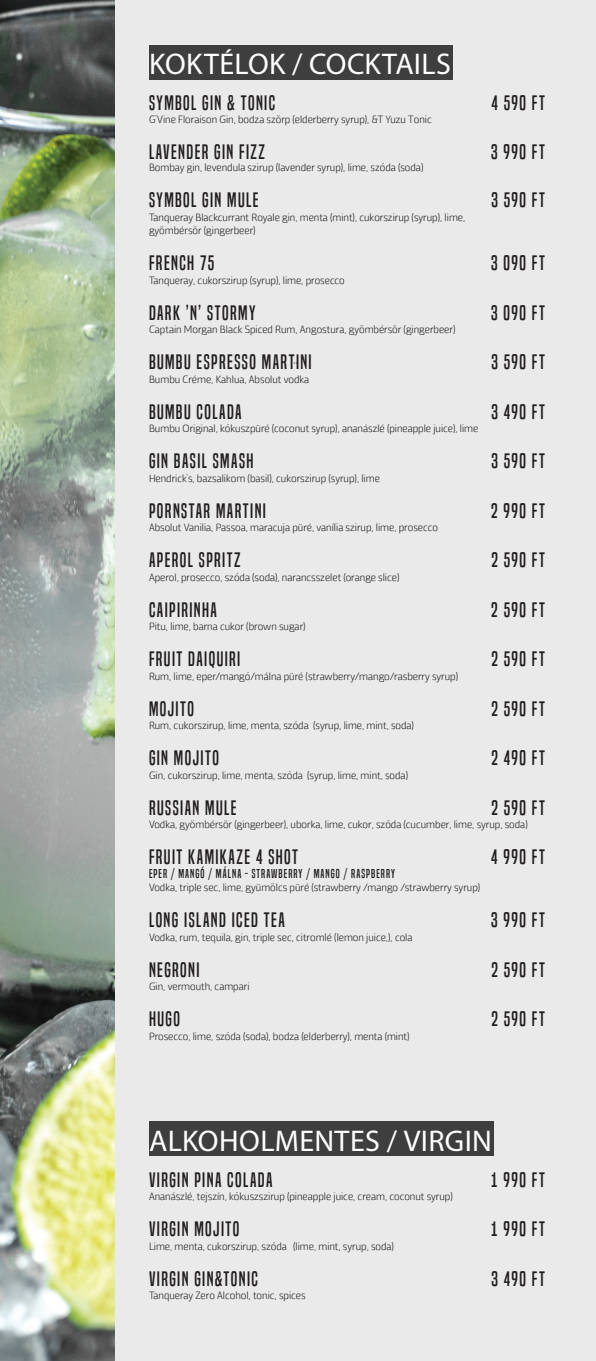
<style>
.page{position:relative;width:596px;height:1361px;background:#fff}
.page>*{position:absolute;margin:0;border:0;box-sizing:border-box;transform-origin:0 0}
.t1{font:30px "Myriad Pro";letter-spacing:.015em;color:#fff}
.t2{font:19.5px "Built Titling Rg";letter-spacing:.075em;color:#231f20}
.t3{font:12px "Built Titling Rg";letter-spacing:.09em;color:#231f20}
.t4{font:10.5px/13.5px "Torcao W01 Nml Bk";color:#231f20}
</style>
<div class="page">
<div style="left:0;top:0;width:595px;height:1361px;background:#eaeaeb"></div>
<img style="left:0;top:0;width:115px;height:1361px">
<div style="left:149px;top:46px;width:303px;height:34px;background:#3e3e3f"></div>
<div style="left:149px;top:1121px;width:344px;height:34px;background:#3e3e3f"></div>
<h1 class="t1" style="left:149px;top:45px;width:303px">KOKTÉLOK / COCKTAILS</h1>
<h2 class="t2" style="left:149px;top:91px;width:128px">SYMBOL GIN &amp; TONIC</h2>
<h2 class="t2" style="left:491px;top:91px;width:55px">4 590 FT</h2>
<p class="t4" style="left:149px;top:113px;width:284px">G'Vine Floraison Gin, bodza szörp (elderberry syrup), &amp;T Yuzu Tonic</p>
<h2 class="t2" style="left:149px;top:140px;width:118px">LAVENDER GIN FIZZ</h2>
<h2 class="t2" style="left:491px;top:140px;width:55px">3 990 FT</h2>
<p class="t4" style="left:149px;top:161px;width:276px">Bombay gin, levendula szirup (lavender syrup), lime, szóda (soda)</p>
<h2 class="t2" style="left:149px;top:188px;width:111px">SYMBOL GIN MULE</h2>
<h2 class="t2" style="left:491px;top:188px;width:55px">3 590 FT</h2>
<p class="t4" style="left:149px;top:210px;width:317px">Tanqueray Blackcurrant Royale gin, menta (mint), cukorszirup (syrup), lime, gyömbérsör (gingerbeer)</p>
<h2 class="t2" style="left:149px;top:251px;width:67px">FRENCH 75</h2>
<h2 class="t2" style="left:491px;top:251px;width:55px">3 090 FT</h2>
<p class="t4" style="left:149px;top:273px;width:197px">Tanqueray, cukorszirup (syrup), lime, prosecco</p>
<h2 class="t2" style="left:149px;top:301px;width:108px">DARK ’N’ STORMY</h2>
<h2 class="t2" style="left:491px;top:301px;width:55px">3 090 FT</h2>
<p class="t4" style="left:149px;top:323px;width:308px">Captain Morgan Black Spiced Rum, Angostura, gyömbérsör (gingerbeer)</p>
<h2 class="t2" style="left:149px;top:350px;width:164px">BUMBU ESPRESSO MARTINI</h2>
<h2 class="t2" style="left:491px;top:350px;width:55px">3 590 FT</h2>
<p class="t4" style="left:149px;top:372px;width:162px">Bumbu Créme, Kahlua, Absolut vodka</p>
<h2 class="t2" style="left:149px;top:400px;width:94px">BUMBU COLADA</h2>
<h2 class="t2" style="left:491px;top:400px;width:55px">3 490 FT</h2>
<p class="t4" style="left:149px;top:422px;width:330px">Bumbu Original, kókuszpüré (coconut syrup), ananászlé (pineapple juice), lime</p>
<h2 class="t2" style="left:149px;top:449px;width:106px">GIN BASIL SMASH</h2>
<h2 class="t2" style="left:491px;top:449px;width:55px">3 590 FT</h2>
<p class="t4" style="left:149px;top:471px;width:232px">Hendrick's, bazsalikom (basil), cukorszirup (syrup), lime</p>
<h2 class="t2" style="left:149px;top:499px;width:118px">PORNSTAR MARTINI</h2>
<h2 class="t2" style="left:491px;top:499px;width:55px">2 990 FT</h2>
<p class="t4" style="left:149px;top:521px;width:290px">Absolut Vanilia, Passoa, maracuja püré, vanília szirup, lime, prosecco</p>
<h2 class="t2" style="left:149px;top:548px;width:93px">APEROL SPRITZ</h2>
<h2 class="t2" style="left:491px;top:548px;width:55px">2 590 FT</h2>
<p class="t4" style="left:149px;top:570px;width:252px">Aperol, prosecco, szóda (soda), narancsszelet (orange slice)</p>
<h2 class="t2" style="left:149px;top:598px;width:69px">CAIPIRINHA</h2>
<h2 class="t2" style="left:491px;top:598px;width:55px">2 590 FT</h2>
<p class="t4" style="left:149px;top:620px;width:158px">Pitu, lime, barna cukor (brown sugar)</p>
<h2 class="t2" style="left:149px;top:647px;width:93px">FRUIT DAIQUIRI</h2>
<h2 class="t2" style="left:491px;top:647px;width:55px">2 590 FT</h2>
<p class="t4" style="left:149px;top:669px;width:310px">Rum, lime, eper/mangó/málna püré (strawberry/mango/rasberry syrup)</p>
<h2 class="t2" style="left:149px;top:697px;width:47px">MOJITO</h2>
<h2 class="t2" style="left:491px;top:697px;width:55px">2 590 FT</h2>
<p class="t4" style="left:149px;top:719px;width:266px">Rum, cukorszirup, lime, menta, szóda (syrup, lime, mint, soda)</p>
<h2 class="t2" style="left:149px;top:746px;width:71px">GIN MOJITO</h2>
<h2 class="t2" style="left:491px;top:746px;width:55px">2 490 FT</h2>
<p class="t4" style="left:149px;top:768px;width:260px">Gin, cukorszirup, lime, menta, szóda (syrup, lime, mint, soda)</p>
<h2 class="t2" style="left:149px;top:796px;width:89px">RUSSIAN MULE</h2>
<h2 class="t2" style="left:491px;top:796px;width:55px">2 590 FT</h2>
<p class="t4" style="left:149px;top:818px;width:380px">Vodka, gyömbérsör (gingerbeer), uborka, lime, cukor, szóda (cucumber, lime, syrup, soda)</p>
<h2 class="t2" style="left:149px;top:845px;width:150px">FRUIT KAMIKAZE 4 SHOT</h2>
<h2 class="t2" style="left:491px;top:845px;width:55px">4 990 FT</h2>
<p class="t3" style="left:149px;top:866px;width:247px">EPER / MANGÓ / MÁLNA - STRAWBERRY / MANGO / RASPBERRY</p>
<p class="t4" style="left:149px;top:881px;width:332px">Vodka, triple sec, lime, gyümölcs püré (strawberry /mango /strawberry syrup)</p>
<h2 class="t2" style="left:149px;top:908px;width:137px">LONG ISLAND ICED TEA</h2>
<h2 class="t2" style="left:491px;top:908px;width:55px">3 990 FT</h2>
<p class="t4" style="left:149px;top:930px;width:265px">Vodka, rum, tequila, gin, triple sec, citromlé (lemon juice,), cola</p>
<h2 class="t2" style="left:149px;top:958px;width:52px">NEGRONI</h2>
<h2 class="t2" style="left:491px;top:958px;width:55px">2 590 FT</h2>
<p class="t4" style="left:149px;top:980px;width:102px">Gin, vermouth, campari</p>
<h2 class="t2" style="left:149px;top:1007px;width:32px">HUGO</h2>
<h2 class="t2" style="left:491px;top:1007px;width:55px">2 590 FT</h2>
<p class="t4" style="left:149px;top:1029px;width:262px">Prosecco, lime, szóda (soda), bodza (elderberry), menta (mint)</p>
<p class="t4" style="left:293px;top:352px;width:6px">,,</p>
<h1 class="t1" style="left:149px;top:1122px;width:344px">ALKOHOLMENTES / VIRGIN</h1>
<h2 class="t2" style="left:149px;top:1168px;width:125px">VIRGIN PINA COLADA</h2>
<h2 class="t2" style="left:491px;top:1168px;width:55px">1 990 FT</h2>
<p class="t4" style="left:149px;top:1190px;width:305px">Ananászlé, tejszín, kókuszszirup (pineapple juice, cream, coconut syrup)</p>
<h2 class="t2" style="left:149px;top:1217px;width:92px">VIRGIN MOJITO</h2>
<h2 class="t2" style="left:491px;top:1217px;width:55px">1 990 FT</h2>
<p class="t4" style="left:149px;top:1239px;width:246px">Lime, menta, cukorszirup, szóda (lime, mint, syrup, soda)</p>
<h2 class="t2" style="left:149px;top:1267px;width:110px">VIRGIN GIN&amp;TONIC</h2>
<h2 class="t2" style="left:491px;top:1267px;width:55px">3 490 FT</h2>
<p class="t4" style="left:149px;top:1289px;width:158px">Tanqueray Zero Alcohol, tonic, spices</p>
</div>
